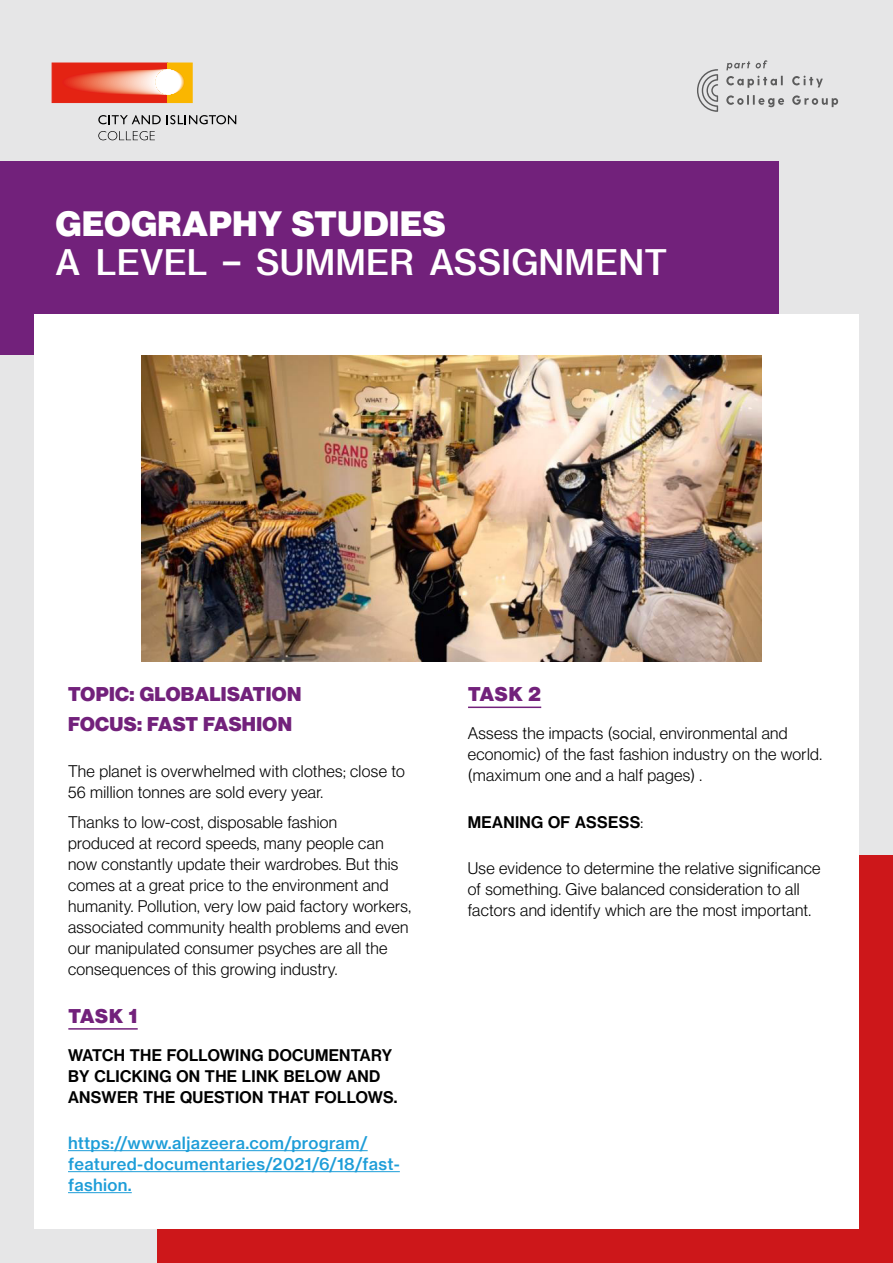
<style>
.page{position:relative;width:893px;height:1263px;background:#e6e6e7}
.page>*{position:absolute;margin:0;border:0;box-sizing:border-box;transform-origin:0 0}
.t1{font:34.5px "N Haas Grotesk TX Pro 65 Md";letter-spacing:.005em;color:#fff}
.t2{font:900 34.5px "Neue Haas Display";letter-spacing:.02em;color:#fff}
.t3{font:900 19.5px/29.5px "Neue Haas Display";letter-spacing:.02em;color:#72217b}
.t4{font:300 16.5px/21px "Neue Haas Display";letter-spacing:.02em;color:#000}
.t5{font:16.5px/21px "Neue Haas Display Mediu";letter-spacing:.02em;color:#000}
.t6{font:16.5px/21px "N Haas Grotesk TX Pro 65 Md";letter-spacing:.02em;color:#1d9dd8}
.s1{font-family:"Neue Haas Display";font-weight:300}
</style>
<div class="page">
<div style="left:157px;top:855px;width:736px;height:408px;background:#cd171a"></div>
<div style="left:0;top:161px;width:778px;height:194px;background:#72217b"></div>
<div style="left:34px;top:314px;width:825px;height:915px;background:#fff"></div>
<hr style="left:68px;top:1028px;width:70px;height:2px;background:#72217b">
<hr style="left:68px;top:1150px;width:300px;height:1px;background:#1d9dd8">
<hr style="left:68px;top:1171px;width:332px;height:1px;background:#1d9dd8">
<hr style="left:68px;top:1192px;width:64px;height:1px;background:#1d9dd8">
<hr style="left:468px;top:706px;width:73px;height:2px;background:#72217b">
<img style="left:142px;top:355px;width:620px;height:306px">
<svg style="left:98px;top:115px;width:63px;height:9px"></svg>
<svg style="left:167px;top:115px;width:69px;height:9px"></svg>
<svg style="left:98px;top:131px;width:57px;height:9px"></svg>
<svg style="left:52px;top:63px;width:115px;height:40px;background:#e42817"></svg>
<svg style="left:90px;top:70px;width:90px;height:25px"></svg>
<svg style="left:92px;top:70px;width:88px;height:24px"></svg>
<svg style="left:94px;top:70px;width:86px;height:24px"></svg>
<svg style="left:96px;top:70px;width:84px;height:24px"></svg>
<svg style="left:98px;top:70px;width:82px;height:24px"></svg>
<svg style="left:100px;top:70px;width:80px;height:24px"></svg>
<svg style="left:101px;top:70px;width:79px;height:24px"></svg>
<svg style="left:103px;top:70px;width:77px;height:24px"></svg>
<svg style="left:105px;top:70px;width:75px;height:24px"></svg>
<svg style="left:107px;top:70px;width:73px;height:24px"></svg>
<svg style="left:109px;top:70px;width:71px;height:24px"></svg>
<svg style="left:111px;top:70px;width:69px;height:24px"></svg>
<svg style="left:113px;top:70px;width:67px;height:24px"></svg>
<svg style="left:115px;top:70px;width:65px;height:24px"></svg>
<svg style="left:116px;top:70px;width:64px;height:24px"></svg>
<svg style="left:118px;top:70px;width:62px;height:24px"></svg>
<svg style="left:120px;top:70px;width:60px;height:24px"></svg>
<svg style="left:122px;top:70px;width:58px;height:24px"></svg>
<svg style="left:124px;top:70px;width:56px;height:24px"></svg>
<svg style="left:126px;top:70px;width:54px;height:24px"></svg>
<svg style="left:128px;top:70px;width:52px;height:24px"></svg>
<svg style="left:130px;top:70px;width:50px;height:24px"></svg>
<svg style="left:131px;top:70px;width:49px;height:24px"></svg>
<svg style="left:133px;top:70px;width:47px;height:24px"></svg>
<svg style="left:135px;top:70px;width:45px;height:24px"></svg>
<svg style="left:137px;top:70px;width:43px;height:24px"></svg>
<svg style="left:139px;top:70px;width:41px;height:24px"></svg>
<svg style="left:141px;top:70px;width:39px;height:24px"></svg>
<svg style="left:143px;top:70px;width:38px;height:24px"></svg>
<svg style="left:145px;top:70px;width:36px;height:24px"></svg>
<svg style="left:146px;top:70px;width:35px;height:24px"></svg>
<svg style="left:148px;top:70px;width:33px;height:24px"></svg>
<div style="left:150px;top:70px;width:31px;height:24px;background:#fef4f0;border-radius:12px"></div>
<div style="left:152px;top:70px;width:29px;height:24px;background:#fff8f5;border-radius:12px"></div>
<svg style="left:154px;top:70px;width:27px;height:24px"></svg>
<div style="left:168px;top:63px;width:24px;height:40px;background:#fab600"></div>
<div style="left:167px;top:63px;width:26px;height:40px;border:1px solid #fab600"></div>
<svg style="left:156px;top:70px;width:28px;height:24px"></svg>
<svg style="left:156px;top:70px;width:27px;height:24px"></svg>
<svg style="left:156px;top:70px;width:26px;height:24px"></svg>
<div style="left:156px;top:70px;width:25px;height:24px;background:#fffdf9;border-radius:50%"></div>
<div style="left:156px;top:70px;width:24px;height:24px;background:#fff;border-radius:50%"></div>
<svg style="left:726px;top:76px;width:112px;height:31px"></svg>
<svg style="left:697px;top:69px;width:21px;height:43px"></svg>
<svg style="left:726px;top:61px;width:24px;height:9px"></svg>
<svg style="left:756px;top:60px;width:11px;height:8px"></svg>
<h1 class="t2" style="left:56px;top:203px;width:391px">GEOGRAPHY STUDIES</h1>
<h1 class="t1" style="left:56px;top:240px;width:613px">A LEVEL – SUMMER ASSIGNMENT</h1>
<p class="t3" style="left:68px;top:680px;width:235px">TOPIC: GLOBALISATION<br>FOCUS: FAST FASHION</p>
<p class="t4" style="left:68px;top:761px;width:338px">The planet is overwhelmed with clothes; close to<br>56 million tonnes are sold every year.</p>
<p class="t4" style="left:68px;top:811px;width:344px">Thanks to low-cost, disposable fashion<br>produced at record speeds, many people can now constantly update their wardrobes. But this comes at a great price to the environment and humanity. Pollution, very low paid factory workers, associated community health problems and even our manipulated consumer psyches are all the consequences of this growing industry.</p>
<p class="t3" style="left:68px;top:1001px;width:71px">TASK 1</p>
<p class="t5" style="left:68px;top:1045px;width:331px">WATCH THE FOLLOWING DOCUMENTARY<br>BY CLICKING ON THE LINK BELOW AND<br>ANSWER THE QUESTION THAT FOLLOWS.</p>
<p class="t6" style="left:68px;top:1133px;width:333px">https://www.aljazeera.com/program/ featured-documentaries/2021/6/18/fast&shy;fashion.</p>
<p class="t3" style="left:468px;top:680px;width:74px">TASK 2</p>
<p class="t4" style="left:468px;top:723px;width:356px">Assess the impacts (social, environmental and economic) of the fast fashion industry on the world. (maximum one and a half pages) .</p>
<p class="t5" style="left:468px;top:812px;width:177px">MEANING OF ASSESS<span class="s1">:</span></p>
<p class="t4" style="left:468px;top:858px;width:354px">Use evidence to determine the relative significance of something. Give balanced consideration to all factors and identify which are the most important.</p>
</div>
